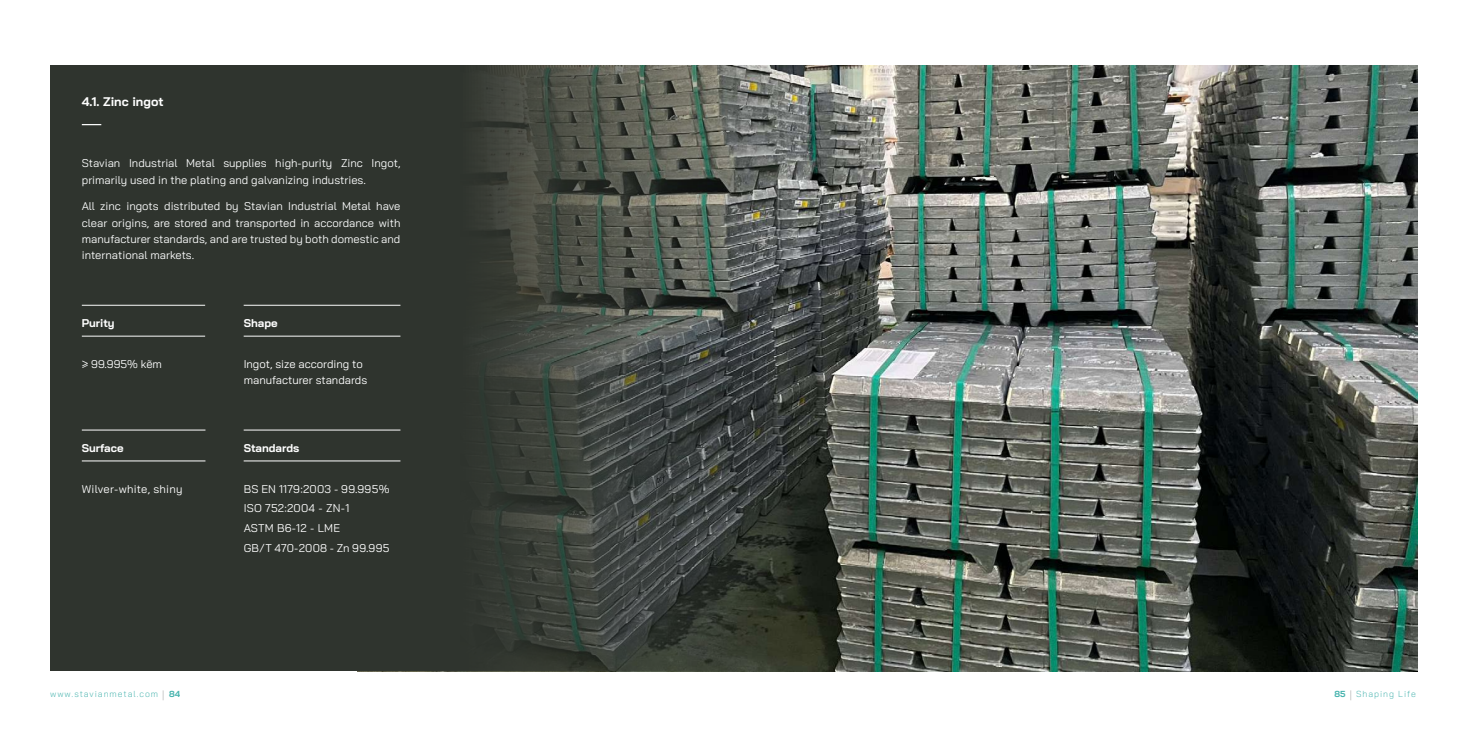
<style>
.page{position:relative;width:1467px;height:734px;background:#fff}
.page>*{position:absolute;margin:0;border:0;box-sizing:border-box;transform-origin:0 0}
.t1{font:700 12.5px "Stavian";color:#fff}
.t2{font:11.25px/16.2px "Stavian";color:#fafbfb}
.t3{font:11.25px/19.8px "Stavian";letter-spacing:.02em;color:#fff}
.t4{font:11.25px/16.2px "Stavian";color:#fff}
.t5{font:700 11.25px "Stavian";color:#fff}
.t6{font:300 8.75px "Stavian";letter-spacing:.11em;color:#49b4af}
.t7{font:700 8.75px "Stavian";color:#49b4af}
.s1{font-weight:700}
</style>
<div class="page">
<img style="left:802px;top:66px;width:616px;height:605px">
<svg style="left:50px;top:66px;width:752px;height:605px;background:#393e38"></svg>
<svg style="left:82px;top:124px;width:19px;height:1px"></svg>
<hr style="left:82px;top:429px;width:123px;height:1px;background:#fff">
<hr style="left:82px;top:460px;width:123px;height:1px;background:#fff">
<hr style="left:244px;top:305px;width:156px;height:1px;background:#fafbfb">
<hr style="left:244px;top:336px;width:156px;height:1px;background:#fafbfb">
<hr style="left:82px;top:305px;width:123px;height:1px;background:#fafbfb">
<hr style="left:82px;top:336px;width:123px;height:1px;background:#fafbfb">
<hr style="left:244px;top:429px;width:156px;height:1px;background:#fff">
<hr style="left:244px;top:460px;width:156px;height:1px;background:#fff">
<p class="t1" style="left:82px;top:95px;width:83px">4.1. Zinc ingot</p>
<p class="t2" style="left:82px;top:155px;width:320px">Stavian Industrial Metal supplies high-purity Zinc Ingot, primarily used in the plating and galvanizing industries.</p>
<p class="t2" style="left:82px;top:198px;width:320px;text-align:justify">All zinc ingots distributed by Stavian Industrial Metal have clear origins, are stored and transported in accordance with manufacturer standards, and are trusted by both domestic and international markets.</p>
<p class="t5" style="left:82px;top:316px;width:34px">Purity</p>
<p class="t2" style="left:82px;top:355px;width:82px">≥ 99.995% kẽm</p>
<p class="t5" style="left:82px;top:441px;width:43px">Surface</p>
<p class="t3" style="left:82px;top:478px;width:102px">Wilver-white, shiny</p>
<p class="t5" style="left:244px;top:316px;width:36px">Shape</p>
<p class="t4" style="left:244px;top:355px;width:125px">Ingot, size according to manufacturer standards</p>
<p class="t5" style="left:244px;top:441px;width:57px">Standards</p>
<p class="t3" style="left:244px;top:478px;width:147px">BS EN 1179:2003 - 99.995%<br>ISO 752:2004 - ZN-1<br>ASTM B6-12 - LME<br>GB/T 470-2008 - Zn 99.995</p>
<p class="t6" style="left:50px;top:686px;width:110px">www.stavianmetal.com</p>
<p class="t7" style="left:169px;top:689px;width:13px">84</p>
<p class="t6" style="left:1334px;top:686px;width:83px"><span class="s1">85</span> Shaping Life</p>
</div>
